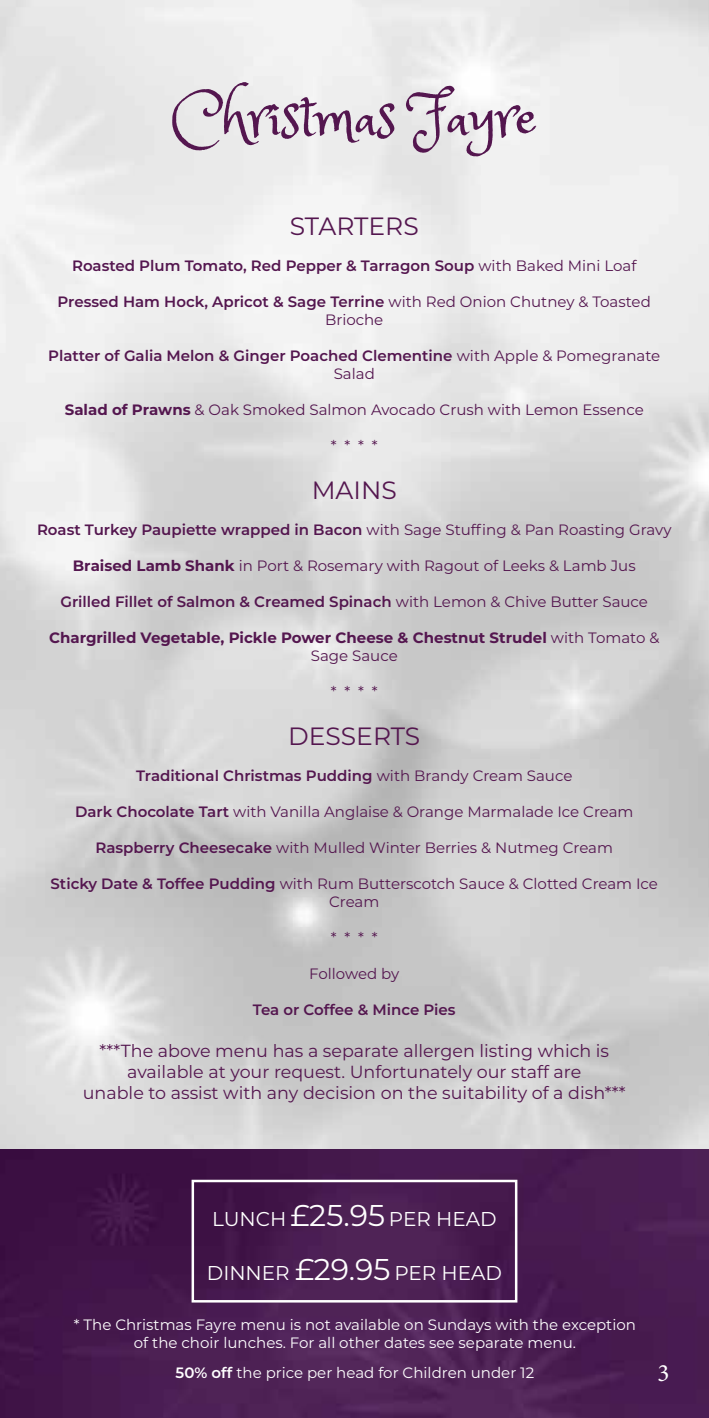
<style>
.page{position:relative;width:709px;height:1418px;background:#fff}
.page>*{position:absolute;margin:0;border:0;box-sizing:border-box;transform-origin:0 0}
.t1{font:60px "Princess Sofia";color:#54164f}
.t2{font:25px "Montserrat";color:#54164f}
.t3{font:25px "Minion Pro";color:#fff}
.t4{font:20px "Montserrat";color:#fff}
.t5{font:17.5px/21px "Montserrat";color:#54164f;text-align:center}
.t6{font:600 15px/18px "Montserrat";color:#54164f;text-align:center}
.t7{font:15px/18px "Montserrat";color:#54164f;text-align:center}
.t8{font:15px/18px "Montserrat";color:#fff;text-align:center}
.t9{font:700 15px/18px "Montserrat";color:#54164f;text-align:center}
.s1{font-weight:400}
.s2{font-weight:700}
.s3{font-weight:600}
.s4{font-size:30px}
</style>
<div class="page">
<img style="left:0;top:0;width:709px;height:1417px">
<div style="left:191px;top:1179px;width:326px;height:123px;border:2px solid #fff"></div>
<h1 class="t1" style="left:172px;top:78px;width:367px">Christmas Fayre</h1>
<h2 class="t2" style="left:290px;top:208px;width:130px">STARTERS</h2>
<p class="t6" style="left:72px;top:255px;width:566px">Roasted Plum Tomato, Red Pepper &amp; Tarragon Soup <span class="s1">with Baked Mini Loaf</span></p>
<p class="t6" style="left:58px;top:291px;width:595px">Pressed Ham Hock, Apricot &amp; Sage Terrine <span class="s1">with Red Onion Chutney &amp; Toasted<br>Brioche</span></p>
<p class="t6" style="left:48px;top:345px;width:613px">Platter of Galia Melon &amp; Ginger Poached Clementine <span class="s1">with Apple &amp; Pomegranate<br>Salad</span></p>
<p class="t7" style="left:65px;top:400px;width:580px"><span class="s2">Salad of Prawns</span> &amp; Oak Smoked Salmon Avocado Crush with Lemon Essence</p>
<p class="t7" style="left:331px;top:436px;width:48px">* * * *</p>
<h2 class="t2" style="left:312px;top:472px;width:87px">MAINS</h2>
<p class="t6" style="left:37px;top:519px;width:636px">Roast Turkey Paupiette wrapped in Bacon <span class="s1">with Sage Stuffing &amp; Pan Roasting Gravy</span></p>
<p class="t7" style="left:73px;top:556px;width:564px"><span class="s2">Braised Lamb Shank</span> in Port &amp; Rosemary with Ragout of Leeks &amp; Lamb Jus</p>
<p class="t6" style="left:60px;top:591px;width:589px">Grilled Fillet of Salmon &amp; Creamed Spinach <span class="s1">with Lemon &amp; Chive Butter Sauce</span></p>
<p class="t9" style="left:49px;top:627px;width:612px">Chargrilled Vegetable, Pickle Power Cheese &amp; Chestnut Strudel <span class="s1">with Tomato &amp;<br>Sage Sauce</span></p>
<p class="t7" style="left:331px;top:682px;width:48px">* * * *</p>
<h2 class="t2" style="left:288px;top:718px;width:134px">DESSERTS</h2>
<p class="t6" style="left:136px;top:765px;width:438px">Traditional Christmas Pudding <span class="s1">with Brandy Cream Sauce</span></p>
<p class="t7" style="left:75px;top:802px;width:560px"><span class="s3">Dark Chocolate Tart</span> with Vanilla Anglaise &amp; Orange Marmalade Ice Cream</p>
<p class="t7" style="left:95px;top:838px;width:519px"><span class="s3">Raspberry Cheesecake</span> with Mulled Winter Berries &amp; Nutmeg Cream</p>
<p class="t7" style="left:51px;top:874px;width:609px"><span class="s3">Sticky Date &amp; Toffee Pudding</span> with Rum Butterscotch Sauce &amp; Clotted Cream Ice<br>Cream</p>
<p class="t7" style="left:331px;top:928px;width:48px">* * * *</p>
<p class="t7" style="left:309px;top:964px;width:92px">Followed by</p>
<p class="t6" style="left:253px;top:999px;width:204px">Tea or Coffee &amp; Mince Pies</p>
<p class="t5" style="left:83px;top:1039px;width:544px">***The above menu has a separate allergen listing which is available at your request. Unfortunately our staff are<br>unable to assist with any decision on the suitability of a dish***</p>
<h3 class="t4" style="left:212px;top:1204px;width:286px">LUNCH <span class="s4">£25.95</span> PER HEAD</h3>
<h3 class="t4" style="left:207px;top:1258px;width:297px">DINNER <span class="s4">£29.95</span> PER HEAD</h3>
<p class="t8" style="left:74px;top:1315px;width:563px">* The Christmas Fayre menu is not available on Sundays with the exception of the choir lunches. For all other dates see separate menu.</p>
<p class="t8" style="left:176px;top:1363px;width:360px"><span class="s3">50% off</span> the price per head for Children under 12</p>
<h2 class="t3" style="left:657px;top:1356px;width:13px">3</h2>
</div>
